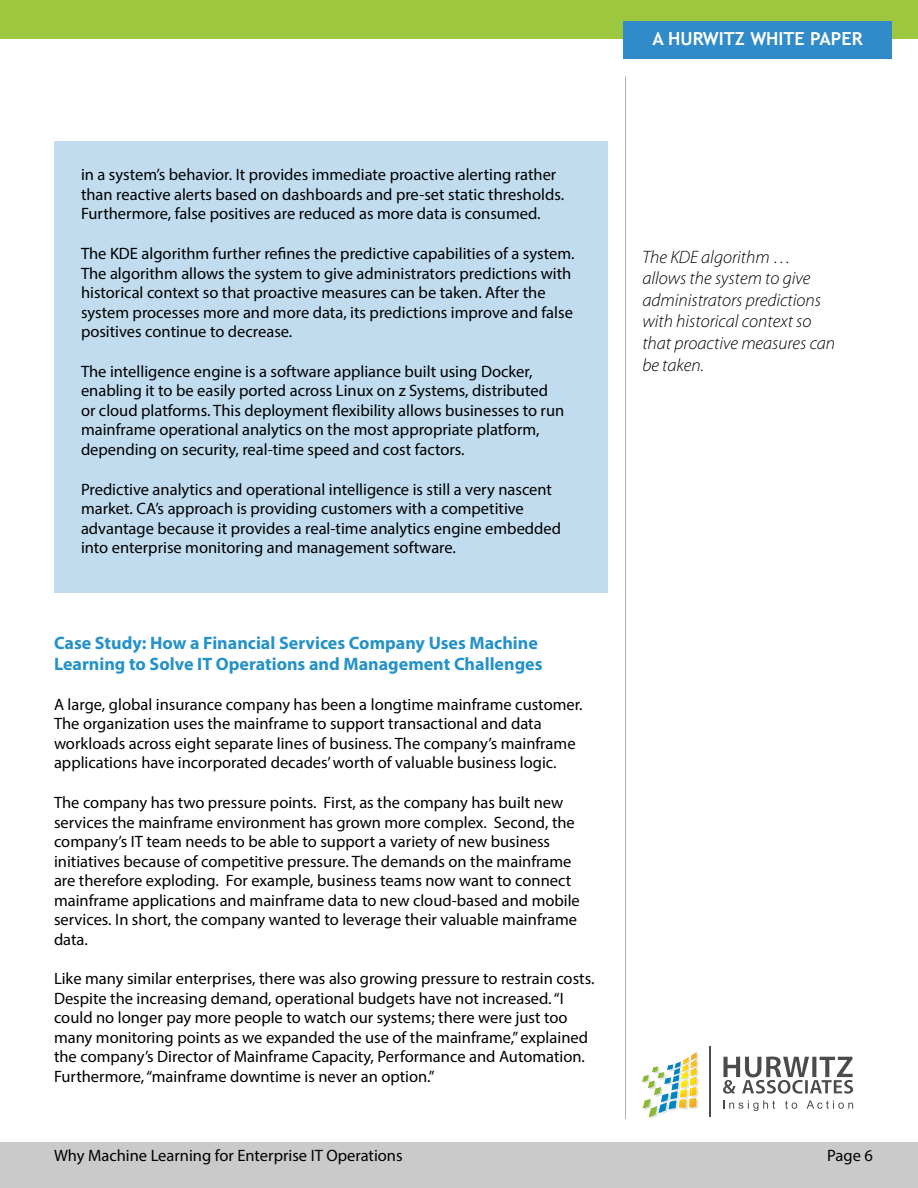
<style>
.page{position:relative;width:918px;height:1188px;background:#fff}
.page>*{position:absolute;margin:0;border:0;box-sizing:border-box;transform-origin:0 0}
.t1{font:italic 300 18px/21.6px "Myriad Pro";color:#000}
.t2{font:700 18px/21px "Myriad Pro";color:#2492c8}
.t3{font:700 18px "Trebuchet MS";color:#fff}
.t4{font:16.5px/19.5px "Myriad Pro";color:#000}
</style>
<div class="page">
<div style="left:0;top:0;width:918px;height:39px;background:#9dc73e"></div>
<div style="left:0;top:1143px;width:918px;height:45px;background:#cacaca"></div>
<div style="left:623px;top:21px;width:269px;height:38px;background:#308bc8"></div>
<hr style="left:625px;top:76px;width:1px;height:1043px;background:#afafaf">
<svg style="left:642px;top:1052px;width:57px;height:67px"></svg>
<svg style="left:723px;top:1057px;width:130px;height:37px"></svg>
<svg style="left:723px;top:1100px;width:52px;height:11px"></svg>
<svg style="left:785px;top:1101px;width:12px;height:8px"></svg>
<svg style="left:807px;top:1100px;width:46px;height:9px"></svg>
<hr style="left:710px;top:1047px;width:1px;height:70px;background:#4a4b4b">
<div style="left:54px;top:141px;width:554px;height:451px;background:#c1dcee"></div>
<p class="t3" style="left:652px;top:28px;width:212px">A HURWITZ WHITE PAPER</p>
<p class="t4" style="left:81px;top:165px;width:485px">in a system’s behavior. It provides immediate proactive alerting rather than reactive alerts based on dashboards and pre-set static thresholds.<br>Furthermore, false positives are reduced as more data is consumed.</p>
<p class="t4" style="left:81px;top:244px;width:495px">The KDE algorithm further refines the predictive capabilities of a system.<br>The algorithm allows the system to give administrators predictions with historical context so that proactive measures can be taken. After the system processes more and more data, its predictions improve and false positives continue to decrease.</p>
<p class="t4" style="left:81px;top:361px;width:485px">The intelligence engine is a software appliance built using Docker, enabling it to be easily ported across Linux on z Systems, distributed or cloud platforms. This deployment flexibility allows businesses to run mainframe operational analytics on the most appropriate platform, depending on security, real-time speed and cost factors.</p>
<p class="t4" style="left:81px;top:479px;width:482px">Predictive analytics and operational intelligence is still a very nascent market. CA’s approach is providing customers with a competitive advantage because it provides a real-time analytics engine embedded into enterprise monitoring and management software.</p>
<p class="t2" style="left:54px;top:632px;width:490px">Case Study: How a Financial Services Company Uses Machine<br>Learning to Solve IT Operations and Management Challenges</p>
<p class="t4" style="left:54px;top:694px;width:530px">A large, global insurance company has been a longtime mainframe customer.<br>The organization uses the mainframe to support transactional and data workloads across eight separate lines of business. The company’s mainframe applications have incorporated decades’ worth of valuable business logic.</p>
<p class="t4" style="left:54px;top:793px;width:527px">The company has two pressure points. First, as the company has built new services the mainframe environment has grown more complex. Second, the company’s IT team needs to be able to support a variety of new business initiatives because of competitive pressure. The demands on the mainframe are therefore exploding. For example, business teams now want to connect mainframe applications and mainframe data to new cloud-based and mobile services. In short, the company wanted to leverage their valuable mainframe data.</p>
<p class="t4" style="left:54px;top:969px;width:542px">Like many similar enterprises, there was also growing pressure to restrain costs.<br>Despite the increasing demand, operational budgets have not increased. “I could no longer pay more people to watch our systems; there were just too many monitoring points as we expanded the use of the mainframe,” explained the company’s Director of Mainframe Capacity, Performance and Automation.<br>Furthermore, “mainframe downtime is never an option.”</p>
<p class="t1" style="left:642px;top:246px;width:194px">The KDE algorithm … allows the system to give administrators predictions with historical context so that proactive measures can be taken.</p>
<p class="t4" style="left:54px;top:1145px;width:350px">Why Machine Learning for Enterprise IT Operations</p>
<p class="t4" style="left:827px;top:1145px;width:47px">Page 6</p>
</div>
